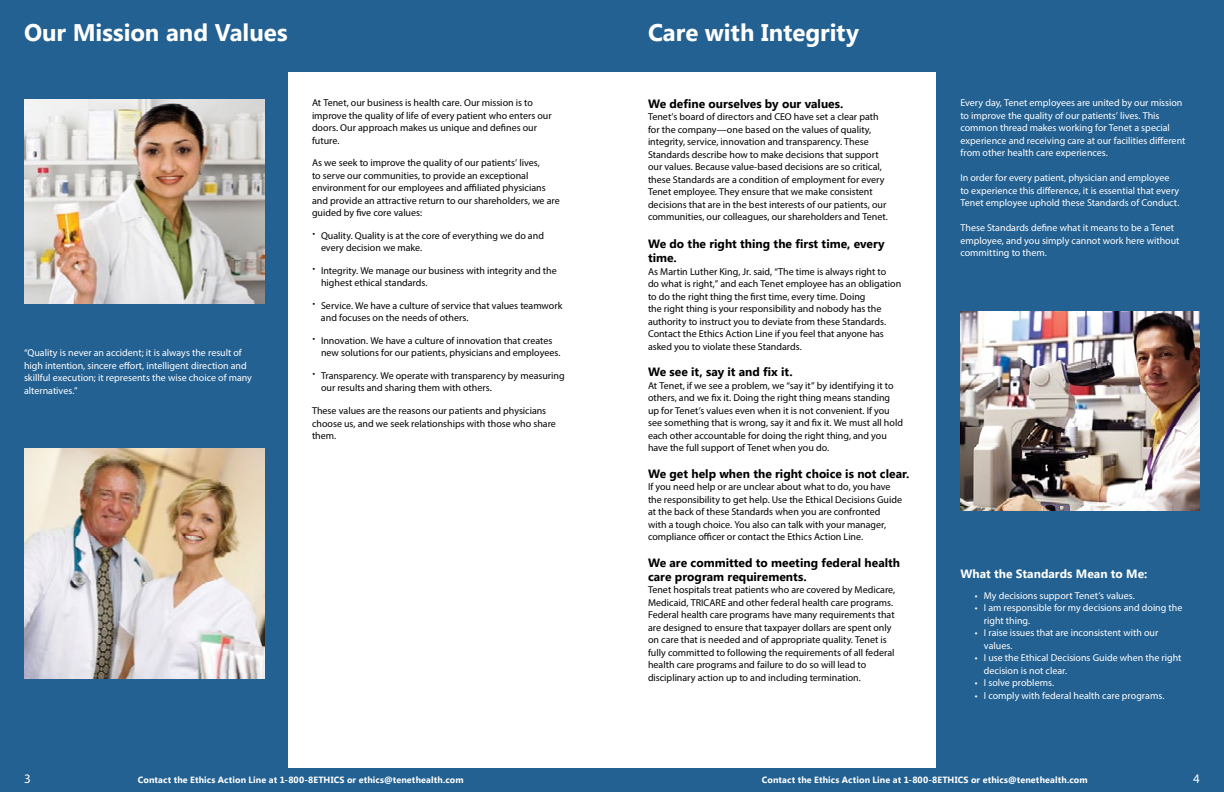
<style>
.page{position:relative;width:1224px;height:792px;background:#fff}
.page>*{position:absolute;margin:0;border:0;box-sizing:border-box;transform-origin:0 0}
.t1{font:700 24px "Segoe UI";letter-spacing:-.005em;color:#fff}
.t2{font:13px "Myriad Pro";color:#fff}
.t3{font:700 12px/14px "Segoe UI";color:#000}
.t4{font:700 12px "Segoe UI";color:#fff}
.t5{font:10px/12.5px "Myriad Pro";color:#000}
.t6{font:10px/12.5px "Myriad Pro";color:#fff}
.t7{font:700 9px "Segoe UI";letter-spacing:.015em;color:#fff}
.s1{font-family:"Nueva Std";font-stretch:condensed;font-size:18px}
</style>
<div class="page">
<div style="left:936px;top:0;width:288px;height:768px;background:#236192"></div>
<div style="left:0;top:0;width:288px;height:792px;background:#236192"></div>
<div style="left:0;top:0;width:1224px;height:72px;background:#236192"></div>
<img style="left:960px;top:312px;width:240px;height:199px">
<div style="left:0;top:768px;width:1224px;height:24px;background:#236192"></div>
<img style="left:24px;top:99px;width:241px;height:205px">
<img style="left:24px;top:449px;width:241px;height:230px">
<h1 class="t1" style="left:24px;top:16px;width:265px">Our Mission and Values</h1>
<p class="t6" style="left:24px;top:346px;width:229px">“Quality is never an accident; it is always the result of high intention, sincere effort, intelligent direction and skillful execution; it represents the wise choice of many alternatives.”</p>
<p class="t5" style="left:312px;top:96px;width:241px">At Tenet, our business is health care. Our mission is to improve the quality of life of every patient who enters our doors. Our approach makes us unique and defines our future.</p>
<p class="t5" style="left:312px;top:156px;width:249px">As we seek to improve the quality of our patients’ lives,<br>to serve our communities, to provide an exceptional environment for our employees and affiliated physicians and provide an attractive return to our shareholders, we are guided by five core values:</p>
<p class="t5" style="left:321px;top:229px;width:224px;text-indent:-9px"><span class="s1">•</span> Quality. Quality is at the core of everything we do and every decision we make.</p>
<p class="t5" style="left:321px;top:264px;width:237px;text-indent:-9px"><span class="s1">•</span> Integrity. We manage our business with integrity and the highest ethical standards.</p>
<p class="t5" style="left:321px;top:299px;width:243px;text-indent:-9px"><span class="s1">•</span> Service. We have a culture of service that values teamwork and focuses on the needs of others.</p>
<p class="t5" style="left:321px;top:334px;width:241px;text-indent:-9px"><span class="s1">•</span> Innovation. We have a culture of innovation that creates new solutions for our patients, physicians and employees.</p>
<p class="t5" style="left:321px;top:369px;width:245px;text-indent:-9px"><span class="s1">•</span> Transparency. We operate with transparency by measuring our results and sharing them with others.</p>
<p class="t5" style="left:312px;top:404px;width:245px">These values are the reasons our patients and physicians choose us, and we seek relationships with those who share them.</p>
<h1 class="t1" style="left:648px;top:16px;width:213px">Care with Integrity</h1>
<p class="t3" style="left:648px;top:96px;width:197px">We define ourselves by our values.</p>
<p class="t5" style="left:648px;top:110px;width:241px">Tenet’s board of directors and CEO have set a clear path for the company—one based on the values of quality, integrity, service, innovation and transparency. These Standards describe how to make decisions that support our values. Because value-based decisions are so critical, these Standards are a condition of employment for every Tenet employee. They ensure that we make consistent decisions that are in the best interests of our patients, our communities, our colleagues, our shareholders and Tenet.</p>
<p class="t3" style="left:648px;top:236px;width:238px">We do the right thing the first time, every time.</p>
<p class="t5" style="left:648px;top:265px;width:255px">As Martin Luther King, Jr. said, “The time is always right to<br>do what is right,” and each Tenet employee has an obligation to do the right thing the first time, every time. Doing<br>the right thing is your responsibility and nobody has the authority to instruct you to deviate from these Standards.<br>Contact the Ethics Action Line if you feel that anyone has asked you to violate these Standards.</p>
<p class="t3" style="left:648px;top:364px;width:146px">We see it, say it and fix it.</p>
<p class="t5" style="left:648px;top:379px;width:257px">At Tenet, if we see a problem, we “say it” by identifying it to others, and we fix it. Doing the right thing means standing up for Tenet’s values even when it is not convenient. If you see something that is wrong, say it and fix it. We must all hold each other accountable for doing the right thing, and you have the full support of Tenet when you do.</p>
<p class="t3" style="left:648px;top:466px;width:263px">We get help when the right choice is not clear.</p>
<p class="t5" style="left:648px;top:480px;width:256px">If you need help or are unclear about what to do, you have the responsibility to get help. Use the Ethical Decisions Guide at the back of these Standards when you are confronted<br>with a tough choice. You also can talk with your manager, compliance officer or contact the Ethics Action Line.</p>
<p class="t3" style="left:648px;top:555px;width:254px">We are committed to meeting federal health care program requirements.</p>
<p class="t5" style="left:648px;top:583px;width:249px">Tenet hospitals treat patients who are covered by Medicare, Medicaid, TRICARE and other federal health care programs.<br>Federal health care programs have many requirements that are designed to ensure that taxpayer dollars are spent only on care that is needed and of appropriate quality. Tenet is fully committed to following the requirements of all federal health care programs and failure to do so will lead to disciplinary action up to and including termination.</p>
<p class="t6" style="left:960px;top:96px;width:227px">Every day, Tenet employees are united by our mission to improve the quality of our patients’ lives. This common thread makes working for Tenet a special experience and receiving care at our facilities different from other health care experiences.</p>
<p class="t6" style="left:960px;top:171px;width:220px">In order for every patient, physician and employee to experience this difference, it is essential that every<br>Tenet employee uphold these Standards of Conduct.</p>
<p class="t6" style="left:960px;top:221px;width:221px">These Standards define what it means to be a Tenet employee, and you simply cannot work here without committing to them.</p>
<p class="t4" style="left:960px;top:565px;width:188px">What the Standards Mean to Me:</p>
<p class="t6" style="left:975px;top:589px;width:162px">• My decisions support Tenet’s values.</p>
<p class="t6" style="left:984px;top:601px;width:200px;text-indent:-9px">• I am responsible for my decisions and doing the right thing.</p>
<p class="t6" style="left:984px;top:626px;width:176px;text-indent:-9px">• I raise issues that are inconsistent with our values.</p>
<p class="t6" style="left:984px;top:651px;width:199px;text-indent:-9px">• I use the Ethical Decisions Guide when the right decision is not clear.</p>
<p class="t6" style="left:975px;top:676px;width:81px">• I solve problems.</p>
<p class="t6" style="left:975px;top:689px;width:191px">• I comply with federal health care programs.</p>
<h2 class="t2" style="left:24px;top:771px;width:8px">3</h2>
<p class="t7" style="left:138px;top:773px;width:328px">Contact the Ethics Action Line at 1-800-8ETHICS or ethics@tenethealth.com</p>
<p class="t7" style="left:762px;top:773px;width:328px">Contact the Ethics Action Line at 1-800-8ETHICS or ethics@tenethealth.com</p>
<h2 class="t2" style="left:1193px;top:771px;width:8px">4</h2>
</div>
